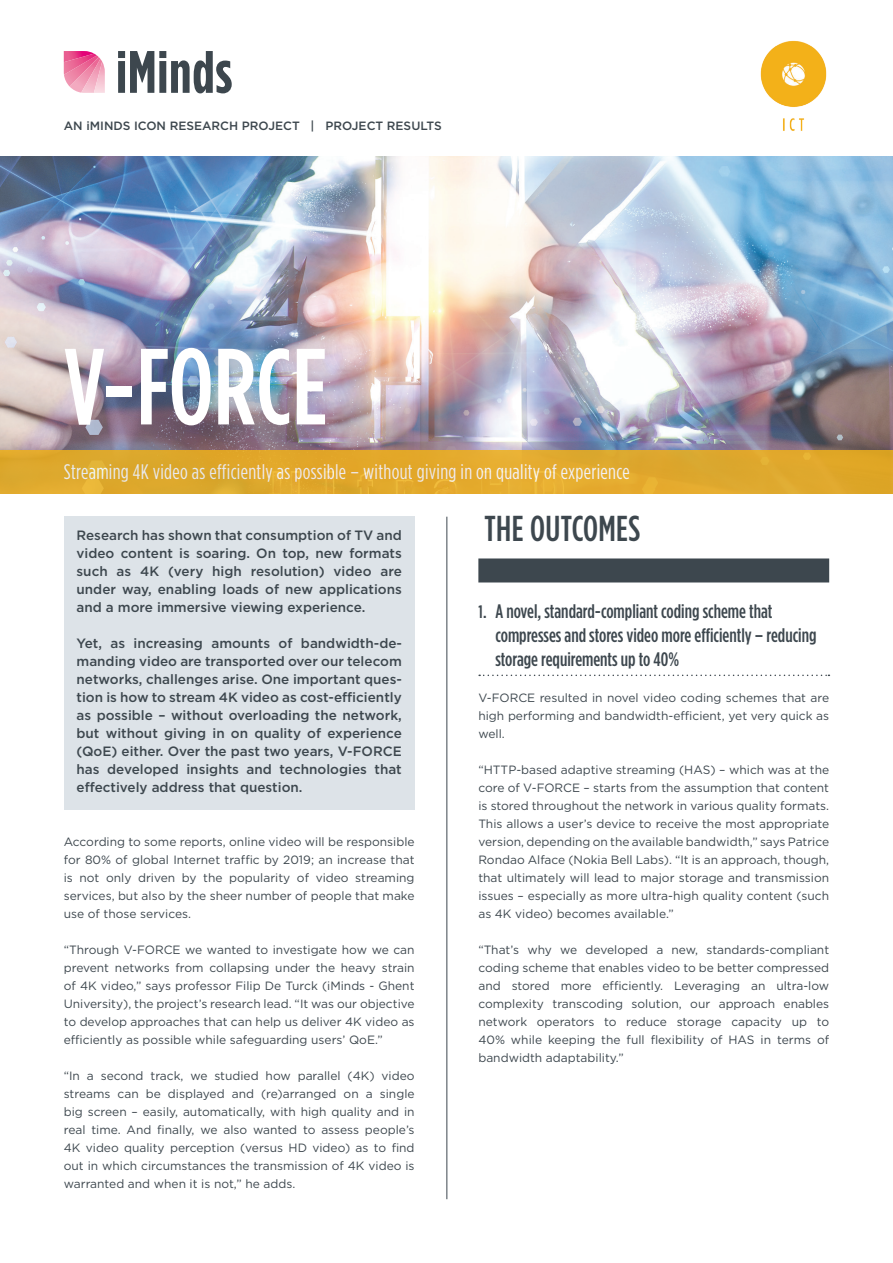
<style>
.page{position:relative;width:893px;height:1263px;background:#fff}
.page>*{position:absolute;margin:0;border:0;box-sizing:border-box;transform-origin:0 0}
.t1{font:500 108px "Gotham Condensed";color:#fff}
.BIG_TITLES{font:500 36px "Gotham Condensed";letter-spacing:.01em;color:#3d474e}
.t2{font:21px "Gotham Condensed";letter-spacing:.015em;color:#fff}
.Subtitles{font:500 19.5px/24px "Gotham Condensed";color:#3d474e}
.intro{font:500 13.5px/18px "Gotham";color:#3d474e;text-align:justify}
.Bodytext_no_hyphens{font:12px/18px "Gotham";color:#3d474e;text-align:justify}
.t3{font:500 12px "Gotham";color:#3d474e}
.s1{font-size:18px}
</style>
<div class="page">
<div style="left:64px;top:517px;width:350px;height:293px;background:#dde3e8"></div>
<img style="left:0;top:156px;width:893px;height:294px">
<img style="left:760px;top:40px;width:67px;height:91px">
<div style="left:478px;top:558px;width:351px;height:24px;background:#3d474e"></div>
<svg style="left:479px;top:675px;width:350px;height:1px"></svg>
<svg style="left:118px;top:51px;width:114px;height:42px"></svg>
<svg style="left:64px;top:51px;width:41px;height:42px;background:#f094b5"></svg>
<div style="left:0;top:450px;width:893px;height:44px;background:#e0a82d"></div>
<hr style="left:446px;top:517px;width:1px;height:682px;background:#3d474e">
<p class="t3" style="left:64px;top:119px;width:380px">AN iMINDS ICON RESEARCH PROJECT | PROJECT RESULTS</p>
<p class="t1" style="left:64px;top:327px;width:265px">V-FORCE</p>
<h3 class="t2" style="left:64px;top:461px;width:567px">Streaming 4K video as efficiently as possible – without giving in on quality of experience</h3>
<p class="intro" style="left:77px;top:526px;width:327px">Research has shown that consumption of TV and video content is soaring. On top, new formats such as 4K (very high resolution) video are under way, enabling loads of new applications and a more immersive viewing experience.</p>
<p class="intro" style="left:77px;top:634px;width:327px">Yet, as increasing amounts of bandwidth-de&shy;manding video are transported over our telecom networks, challenges arise. One important ques&shy;tion is how to stream 4K video as cost-efficiently as possible – without overloading the network, but without giving in on quality of experience (QoE) either. Over the past two years, V-FORCE has developed insights and technologies that effectively address that question.</p>
<p class="Bodytext_no_hyphens" style="left:64px;top:833px;width:352px">According to some reports, online video will be responsible for 80% of global Internet traffic by 2019; an increase that is not only driven by the popularity of video streaming services, but also by the sheer number of people that make use of those services.</p>
<p class="Bodytext_no_hyphens" style="left:64px;top:941px;width:352px">“Through V-FORCE we wanted to investigate how we can prevent networks from collapsing under the heavy strain of 4K video,” says professor Filip De Turck (iMinds - Ghent University), the project’s research lead. “It was our objective to develop approaches that can help us deliver 4K video as efficiently as possible while safeguarding users’ QoE.”</p>
<p class="Bodytext_no_hyphens" style="left:64px;top:1067px;width:352px">“In a second track, we studied how parallel (4K) video streams can be displayed and (re)arranged on a single big screen – easily, automatically, with high quality and in real time. And finally, we also wanted to assess people’s 4K video quality perception (versus HD video) as to find out in which circumstances the transmission of 4K video is warranted and when it is not,” he adds.</p>
<p class="BIG_TITLES" style="left:485px;top:509px;width:157px">THE OUTCOMES</p>
<p class="Subtitles" style="left:495px;top:599px;width:323px;text-indent:-17px"><span class="s1">1.</span> A novel, standard-compliant coding scheme that compresses and stores video more efficiently – reducing storage requirements up to 40%</p>
<p class="Bodytext_no_hyphens" style="left:478px;top:689px;width:352px">V-FORCE resulted in novel video coding schemes that are high performing and bandwidth-efficient, yet very quick as well.</p>
<p class="Bodytext_no_hyphens" style="left:478px;top:761px;width:352px">“HTTP-based adaptive streaming (HAS) – which was at the core of V-FORCE – starts from the assumption that content is stored throughout the network in various quality formats.<br>This allows a user’s device to receive the most appropriate version, depending on the available bandwidth,” says Patrice Rondao Alface (Nokia Bell Labs). “It is an approach, though, that ultimately will lead to major storage and transmission issues – especially as more ultra-high quality content (such as 4K video) becomes available.”</p>
<p class="Bodytext_no_hyphens" style="left:478px;top:941px;width:352px">“That’s why we developed a new, standards-compliant coding scheme that enables video to be better compressed and stored more efficiently. Leveraging an ultra-low complexity transcoding solution, our approach enables network operators to reduce storage capacity up to 40% while keeping the full flexibility of HAS in terms of bandwidth adaptability.”</p>
</div>
